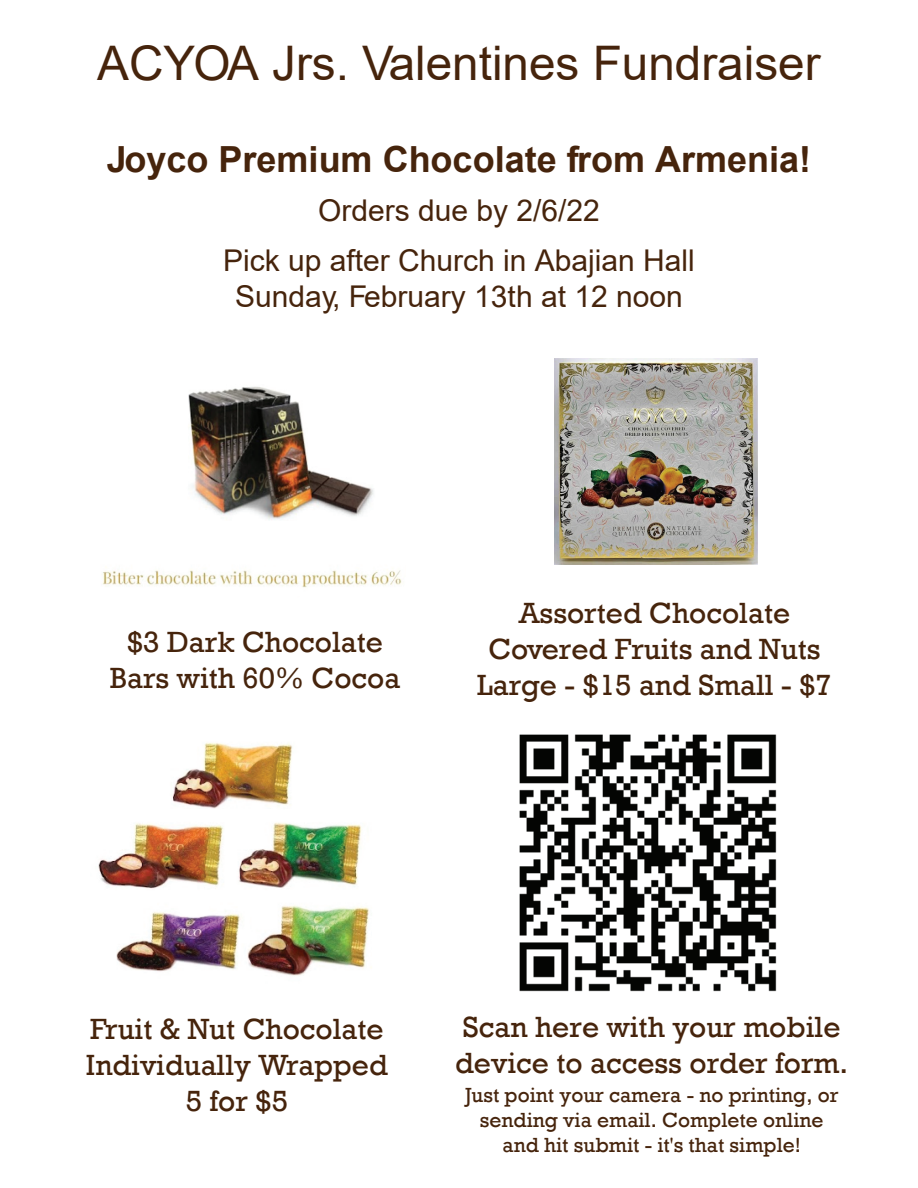
<style>
.page{position:relative;width:918px;height:1188px;background:#fff}
.page>*{position:absolute;margin:0;border:0;box-sizing:border-box;transform-origin:0 0}
.t1{font:47.7px "Arial";color:#46240c}
.t2{font:700 36px "Arial";color:#46240c}
.t3{font:30px/36px "Rockwell";color:#46240c;text-align:center}
.t4{font:30px/50.2px "Arial";color:#46240c;text-align:center}
.t5{font:21px/25.2px "Rockwell";color:#46240c;text-align:center}
</style>
<div class="page">
<img style="left:98px;top:742px;width:272px;height:234px">
<img style="left:103px;top:386px;width:299px;height:202px">
<img style="left:554px;top:359px;width:204px;height:205px">
<img style="left:519px;top:734px;width:258px;height:258px">
<h1 class="t1" style="left:97px;top:30px;width:725px">ACYOA Jrs. Valentines Fundraiser</h1>
<p class="t2" style="left:107px;top:134px;width:706px">Joyco Premium Chocolate from Armenia!</p>
<p class="t4" style="left:223px;top:185px;width:473px">Orders due by 2/6/22<br>Pick up after Church in Abajian Hall</p>
<p class="t4" style="left:235px;top:271px;width:449px">Sunday, February 13th at 12 noon</p>
<p class="t3" style="left:110px;top:625px;width:292px">$3 Dark Chocolate<br>Bars with 60% Cocoa</p>
<p class="t3" style="left:477px;top:595px;width:356px">Assorted Chocolate<br>Covered Fruits and Nuts<br>Large - $15 and Small - $7</p>
<p class="t3" style="left:86px;top:1012px;width:303px">Fruit &amp; Nut Chocolate<br>Individually Wrapped<br>5 for $5</p>
<p class="t3" style="left:455px;top:1009px;width:395px;text-align:left">Scan here with your mobile device to access order form.</p>
<p class="t5" style="left:465px;top:1082px;width:375px">Just point your camera - no printing, or sending via email. Complete online and hit submit - it's that simple!</p>
</div>
